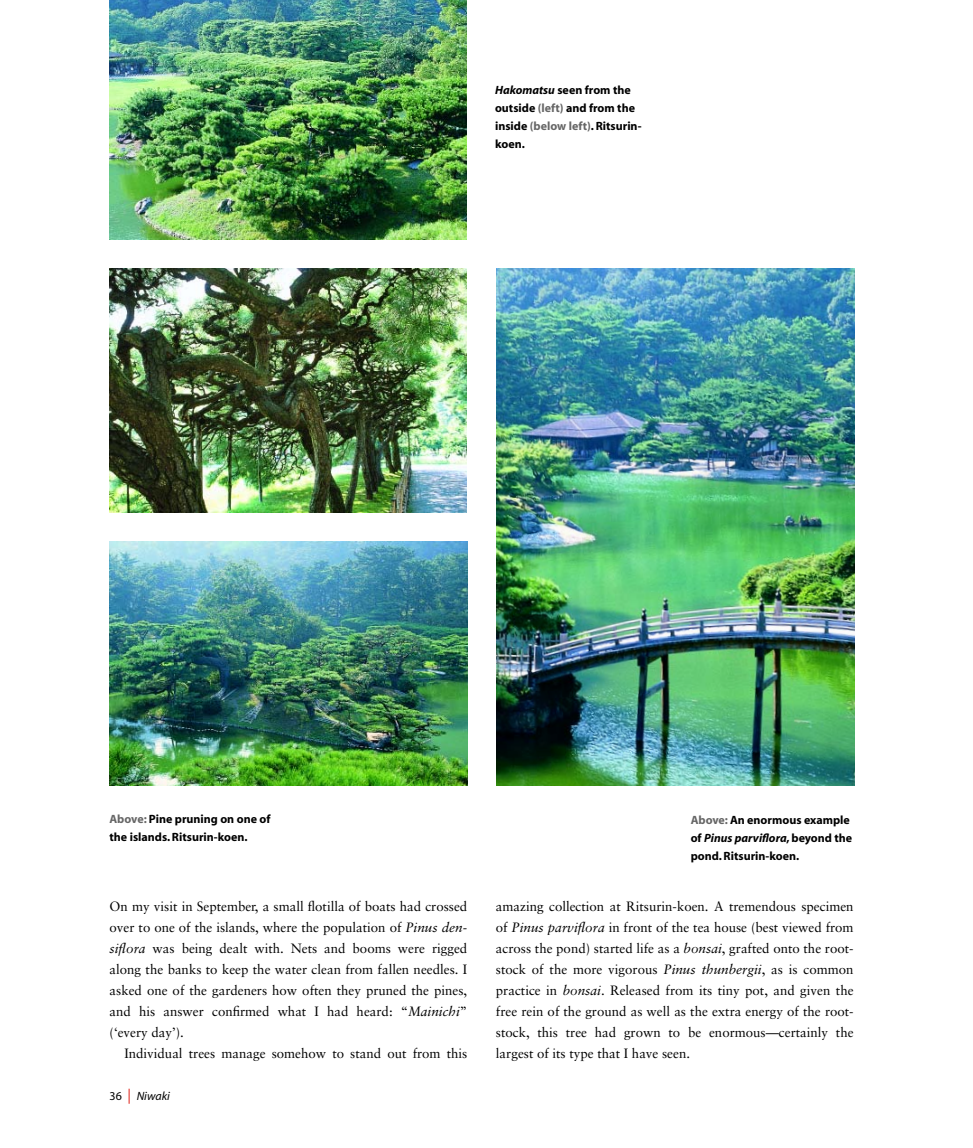
<style>
.page{position:relative;width:973px;height:1148px;background:#fff}
.page>*{position:absolute;margin:0;border:0;box-sizing:border-box;transform-origin:0 0}
.t1{font:13.5px/21px "Sabon";color:#000;text-align:justify}
.t2{font:700 12px/18px "Myriad";color:#000}
.t3{font:italic 12px "Myriad";color:#000}
.s1{font-style:italic}
.s2{color:#666}
.s3{font-style:normal}
.s4{font-style:normal;font-size:15px;color:#e12a20}
</style>
<div class="page">
<img style="left:109px;top:0;width:746px;height:786px">
<p class="t2" style="left:495px;top:82px;width:148px"><span class="s1">Hakomatsu</span> seen from the outside <span class="s2">(left)</span> and from the inside <span class="s2">(below left)</span>. Ritsurin&shy;koen.</p>
<p class="t2" style="left:109px;top:811px;width:162px"><span class="s2">Above:</span> Pine pruning on one of the islands. Ritsurin-koen.</p>
<p class="t2" style="left:690px;top:811px;width:163px"><span class="s2">Above:</span> An enormous example of <span class="s1">Pinus parviflora</span>, beyond the pond.Ritsurin-koen.</p>
<p class="t1" style="left:110px;top:897px;width:359px">On my visit in September, a small flotilla of boats had crossed</p>
<p class="t1" style="left:110px;top:918px;width:359px">over to one of the islands, where the population of <span class="s1">Pinus den-</span></p>
<p class="t1" style="left:110px;top:939px;width:359px"><span class="s1">siflora</span> was being dealt with. Nets and booms were rigged</p>
<p class="t1" style="left:110px;top:960px;width:359px">along the banks to keep the water clean from fallen needles. I</p>
<p class="t1" style="left:110px;top:981px;width:359px">asked one of the gardeners how often they pruned the pines,</p>
<p class="t1" style="left:110px;top:1002px;width:359px">and his answer confirmed what I had heard: “<span class="s1">Mainichi</span>”</p>
<p class="t1" style="left:110px;top:1023px;width:76px">(‘every day’).</p>
<p class="t1" style="left:124px;top:1044px;width:344px">Individual trees manage somehow to stand out from this</p>
<p class="t3" style="left:110px;top:1091px;width:62px"><span class="s3">36</span> <span class="s4">|</span> Niwaki</p>
<p class="t1" style="left:496px;top:897px;width:359px">amazing collection at Ritsurin-koen. A tremendous specimen of <span class="s1">Pinus parviflora</span> in front of the tea house (best viewed from across the pond) started life as a <span class="s1">bonsai</span>, grafted onto the root&shy;stock of the more vigorous <span class="s1">Pinus thunbergii</span>, as is common practice in <span class="s1">bonsai</span>. Released from its tiny pot, and given the free rein of the ground as well as the extra energy of the root&shy;stock, this tree had grown to be enormous—certainly the largest of its type that I have seen.</p>
</div>
